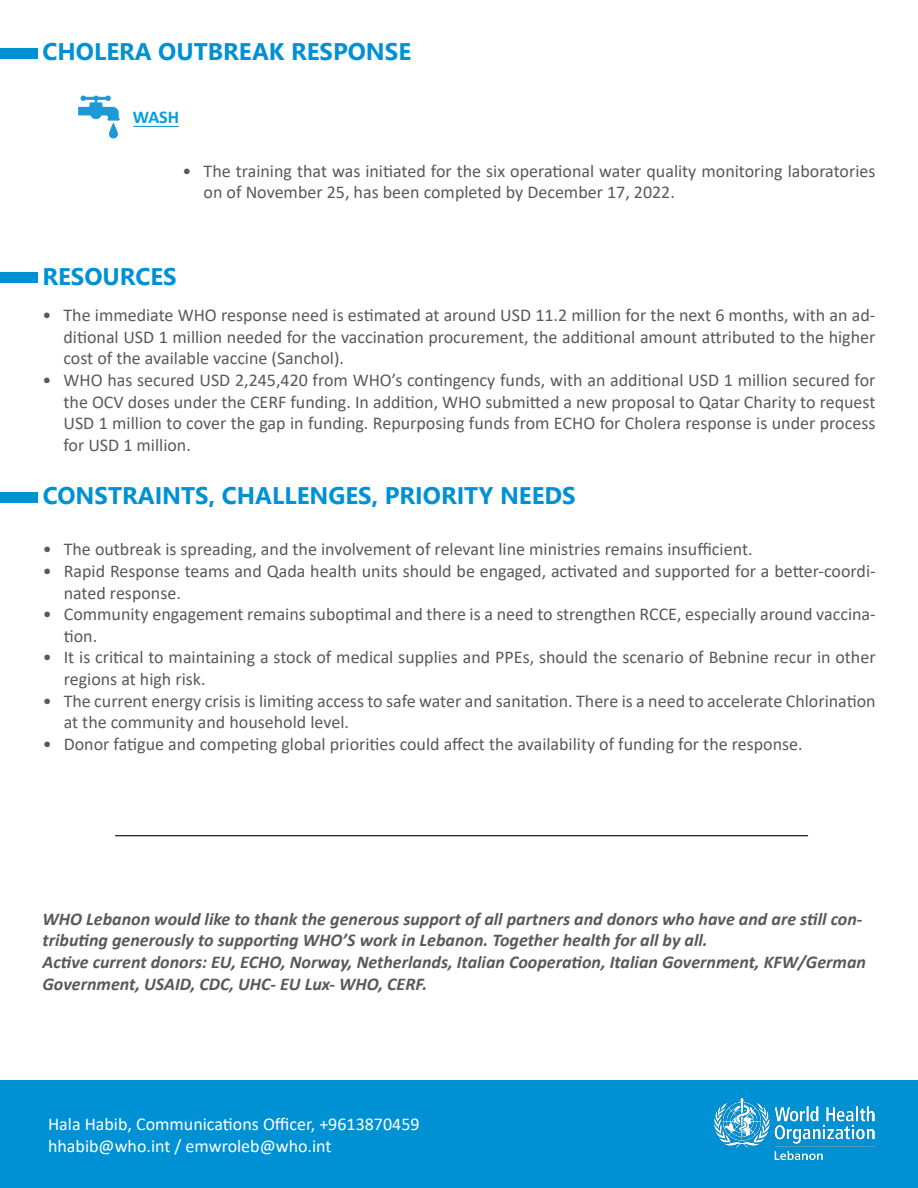
<style>
.page{position:relative;width:918px;height:1188px;background:#fff}
.page>*{position:absolute;margin:0;border:0;box-sizing:border-box;transform-origin:0 0}
.t1{font:700 24px "Segoe UI";color:#0091d5}
.t2{font:18px/21.6px "Calibri";color:#58595b}
.t3{font:italic 700 18px/21.6px "Calibri";color:#58595b}
.t4{font:18px/21.6px "Calibri";color:#fff}
.t5{font:700 18px "Calibri";color:#00a0dc}
</style>
<div class="page">
<div style="left:0;top:48px;width:37px;height:11px;background:#0091d5"></div>
<hr style="left:133px;top:126px;width:46px;height:1px;background:#0091d5">
<img style="left:78px;top:95px;width:41px;height:44px">
<div style="left:0;top:272px;width:37px;height:11px;background:#0091d5"></div>
<div style="left:0;top:492px;width:37px;height:11px;background:#0091d5"></div>
<div style="left:0;top:1080px;width:918px;height:108px;background:#0091d5"></div>
<img style="left:714px;top:1098px;width:161px;height:62px">
<hr style="left:115px;top:835px;width:693px;height:1px;background:#000">
<h1 class="t1" style="left:43px;top:29px;width:370px">CHOLERA OUTBREAK RESPONSE</h1>
<p class="t5" style="left:133px;top:104px;width:48px">WASH</p>
<p class="t2" style="left:204px;top:160px;width:673px;text-indent:-21px">• The training that was initiated for the six operational water quality monitoring laboratories on of November 25, has been completed by December 17, 2022.</p>
<h1 class="t1" style="left:43px;top:253px;width:136px">RESOURCES</h1>
<p class="t2" style="left:64px;top:304px;width:813px;text-align:justify;text-indent:-21px">• The immediate WHO response need is estimated at around USD 11.2 million for the next 6 months, with an ad&shy;ditional USD 1 million needed for the vaccination procurement, the additional amount attributed to the higher cost of the available vaccine (Sanchol).</p>
<p class="t2" style="left:63px;top:369px;width:814px;text-align:justify;text-indent:-21px">• WHO has secured USD 2,245,420 from WHO’s contingency funds, with an additional USD 1 million secured for the OCV doses under the CERF funding. In addition, WHO submitted a new proposal to Qatar Charity to request USD 1 million to cover the gap in funding. Repurposing funds from ECHO for Cholera response is under process for USD 1 million.</p>
<h1 class="t1" style="left:43px;top:473px;width:534px">CONSTRAINTS, CHALLENGES, PRIORITY NEEDS</h1>
<p class="t2" style="left:43px;top:538px;width:711px">• The outbreak is spreading, and the involvement of relevant line ministries remains insufficient.</p>
<p class="t2" style="left:64px;top:560px;width:813px;text-indent:-21px">• Rapid Response teams and Qada health units should be engaged, activated and supported for a better-coordi&shy;nated response.</p>
<p class="t2" style="left:64px;top:603px;width:813px;text-indent:-21px">• Community engagement remains suboptimal and there is a need to strengthen RCCE, especially around vaccina&shy;tion.</p>
<p class="t2" style="left:64px;top:646px;width:813px;text-indent:-21px">• It is critical to maintaining a stock of medical supplies and PPEs, should the scenario of Bebnine recur in other regions at high risk.</p>
<p class="t2" style="left:64px;top:689px;width:813px;text-indent:-21px">• The current energy crisis is limiting access to safe water and sanitation. There is a need to accelerate Chlorination at the community and household level.</p>
<p class="t2" style="left:43px;top:733px;width:762px">• Donor fatigue and competing global priorities could affect the availability of funding for the response.</p>
<p class="t3" style="left:43px;top:907px;width:825px">WHO Lebanon would like to thank the generous support of all partners and donors who have and are still con&shy;tributing generously to supporting WHO’S work in Lebanon. Together health for all by all.<br>Active current donors: EU, ECHO, Norway, Netherlands, Italian Cooperation, Italian Government, KFW/German Government, USAID, CDC, UHC- EU Lux- WHO, CERF.</p>
<p class="t4" style="left:48px;top:1113px;width:373px">Hala Habib, Communications Officer, +9613870459 hhabib@who.int / emwroleb@who.int</p>
</div>
